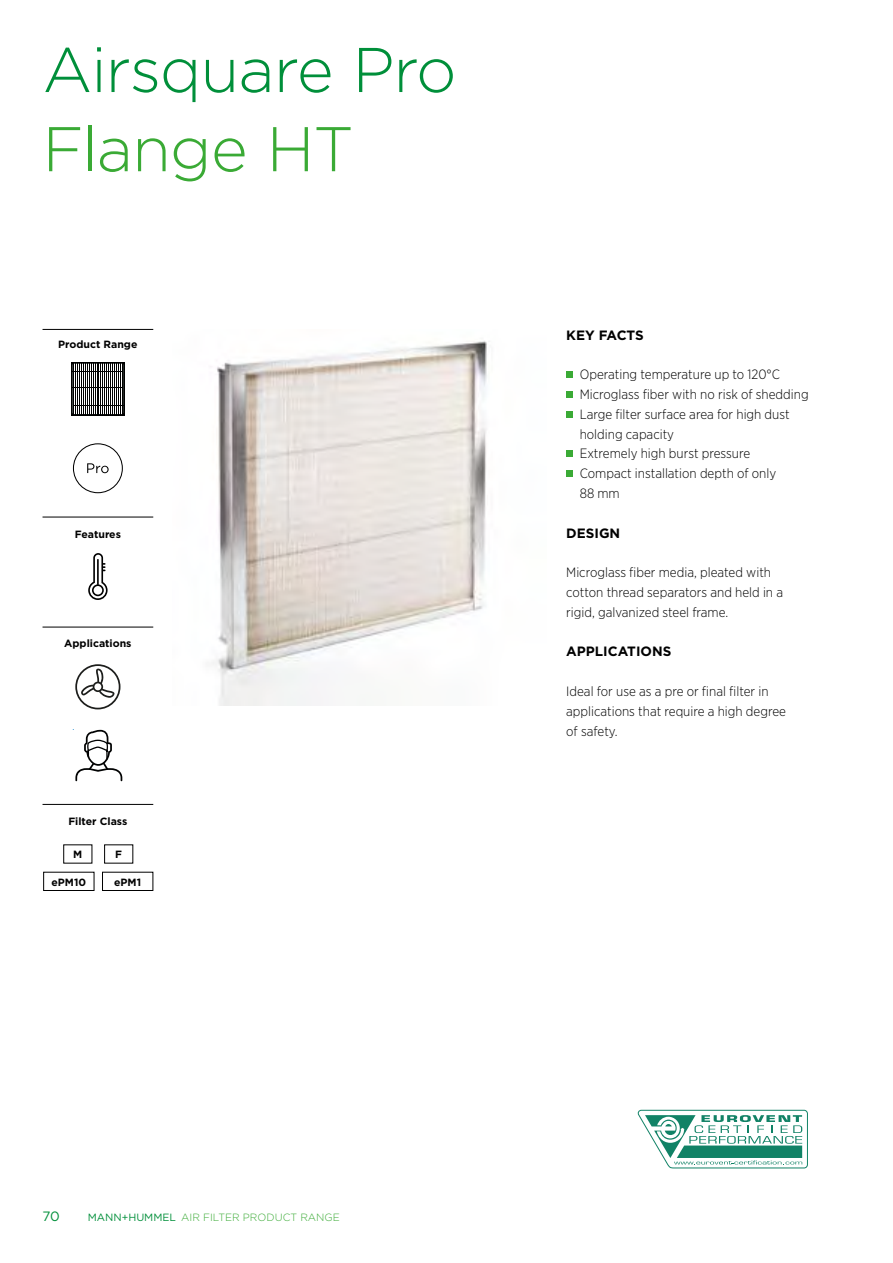
<style>
.page{position:relative;width:893px;height:1263px;background:#fff}
.page>*{position:absolute;margin:0;border:0;box-sizing:border-box;transform-origin:0 0}
.t1{font:300 63px "Gotham";letter-spacing:-.02em;color:#008f3a}
.t2{font:300 63px "Gotham";letter-spacing:-.015em;color:#3aaa35}
.t3{font:300 13.5px/19.8px "Gotham Narrow";color:#000}
.t4{font:700 13.5px "Gotham";color:#000}
.t5{font:13.5px "Gotham";color:#008f3a}
.t6{font:700 10.5px "Gotham";color:#000}
.t7{font:300 10.5px "Gotham";color:#3aaa35}
.s1{font-weight:400;color:#008f3a}
</style>
<div class="page">
<hr style="left:43px;top:329px;width:110px;height:1px;background:#000">
<hr style="left:43px;top:517px;width:110px;height:1px;background:#000">
<hr style="left:43px;top:627px;width:110px;height:1px;background:#000">
<img style="left:212px;top:341px;width:275px;height:365px">
<svg style="left:71px;top:362px;width:54px;height:54px"></svg>
<svg style="left:74px;top:364px;width:48px;height:50px"></svg>
<hr style="left:91px;top:363px;width:1px;height:52px;background:#000">
<hr style="left:122px;top:363px;width:1px;height:52px;background:#000">
<hr style="left:118px;top:363px;width:1px;height:52px;background:#000">
<hr style="left:114px;top:363px;width:1px;height:52px;background:#000">
<hr style="left:112px;top:363px;width:1px;height:52px;background:#000">
<hr style="left:103px;top:363px;width:1px;height:52px;background:#000">
<hr style="left:95px;top:363px;width:1px;height:52px;background:#000">
<hr style="left:85px;top:363px;width:1px;height:52px;background:#000">
<hr style="left:81px;top:363px;width:1px;height:52px;background:#000">
<hr style="left:77px;top:363px;width:1px;height:52px;background:#000">
<hr style="left:87px;top:363px;width:1px;height:52px;background:#000">
<hr style="left:120px;top:363px;width:1px;height:52px;background:#000">
<hr style="left:116px;top:363px;width:1px;height:52px;background:#000">
<hr style="left:107px;top:363px;width:1px;height:52px;background:#000">
<hr style="left:105px;top:363px;width:1px;height:52px;background:#000">
<hr style="left:97px;top:363px;width:1px;height:52px;background:#000">
<hr style="left:83px;top:363px;width:1px;height:52px;background:#000">
<hr style="left:79px;top:363px;width:1px;height:52px;background:#000">
<hr style="left:75px;top:363px;width:1px;height:52px;background:#000">
<hr style="left:110px;top:363px;width:1px;height:52px;background:#000">
<hr style="left:89px;top:363px;width:1px;height:52px;background:#000">
<hr style="left:99px;top:363px;width:1px;height:52px;background:#000">
<hr style="left:108px;top:363px;width:1px;height:52px;background:#000">
<hr style="left:93px;top:363px;width:1px;height:52px;background:#000">
<hr style="left:101px;top:363px;width:1px;height:52px;background:#000">
<hr style="left:73px;top:363px;width:1px;height:52px;background:#000">
<hr style="left:73px;top:371px;width:50px;height:1px;background:#000">
<hr style="left:73px;top:388px;width:50px;height:1px;background:#000">
<hr style="left:73px;top:406px;width:50px;height:1px;background:#000">
<svg style="left:73px;top:729px;width:49px;height:52px"></svg>
<svg style="left:75px;top:664px;width:45px;height:45px"></svg>
<svg style="left:88px;top:553px;width:20px;height:47px"></svg>
<svg style="left:73px;top:443px;width:50px;height:50px"></svg>
<div style="left:566px;top:371px;width:6px;height:7px;background:#3aaa35"></div>
<svg style="left:566px;top:391px;width:6px;height:6px"></svg>
<svg style="left:566px;top:411px;width:6px;height:6px"></svg>
<svg style="left:566px;top:451px;width:6px;height:6px"></svg>
<div style="left:566px;top:470px;width:6px;height:7px;background:#3aaa35"></div>
<svg style="left:638px;top:1110px;width:170px;height:58px"></svg>
<hr style="left:43px;top:804px;width:110px;height:1px;background:#000">
<div style="left:43px;top:872px;width:51px;height:19px;border:1px solid #000"></div>
<div style="left:102px;top:872px;width:51px;height:19px;border:1px solid #000"></div>
<h1 class="t1" style="left:43px;top:30px;width:415px">Airsquare Pro</h1>
<h1 class="t2" style="left:43px;top:109px;width:313px">Flange HT</h1>
<p class="t6" style="left:58px;top:337px;width:81px">Product Range</p>
<p class="t6" style="left:75px;top:527px;width:48px">Features</p>
<p class="t6" style="left:64px;top:636px;width:69px">Applications</p>
<p class="t6" style="left:68px;top:814px;width:60px">Filter Class</p>
<p class="t6" style="left:73px;top:847px;width:11px">M</p>
<p class="t6" style="left:115px;top:847px;width:8px">F</p>
<p class="t6" style="left:52px;top:875px;width:36px">ePM10</p>
<p class="t6" style="left:114px;top:875px;width:28px">ePM1</p>
<p class="t4" style="left:566px;top:326px;width:79px">KEY FACTS</p>
<p class="t3" style="left:580px;top:364px;width:230px">Operating temperature up to 120°C<br>Microglass fiber with no risk of shedding<br>Large filter surface area for high dust holding capacity<br>Extremely high burst pressure<br>Compact installation depth of only<br>88 mm</p>
<p class="t4" style="left:566px;top:524px;width:56px">DESIGN</p>
<p class="t3" style="left:566px;top:562px;width:218px">Microglass fiber media, pleated with cotton thread separators and held in a rigid, galvanized steel frame.</p>
<p class="t4" style="left:566px;top:643px;width:107px">APPLICATIONS</p>
<p class="t3" style="left:566px;top:681px;width:221px">Ideal for use as a pre or final filter in applications that require a high degree of safety.</p>
<p class="t5" style="left:43px;top:1207px;width:19px">70</p>
<p class="t7" style="left:88px;top:1210px;width:253px"><span class="s1">MANN+HUMMEL</span> AIR FILTER PRODUCT RANGE</p>
</div>
